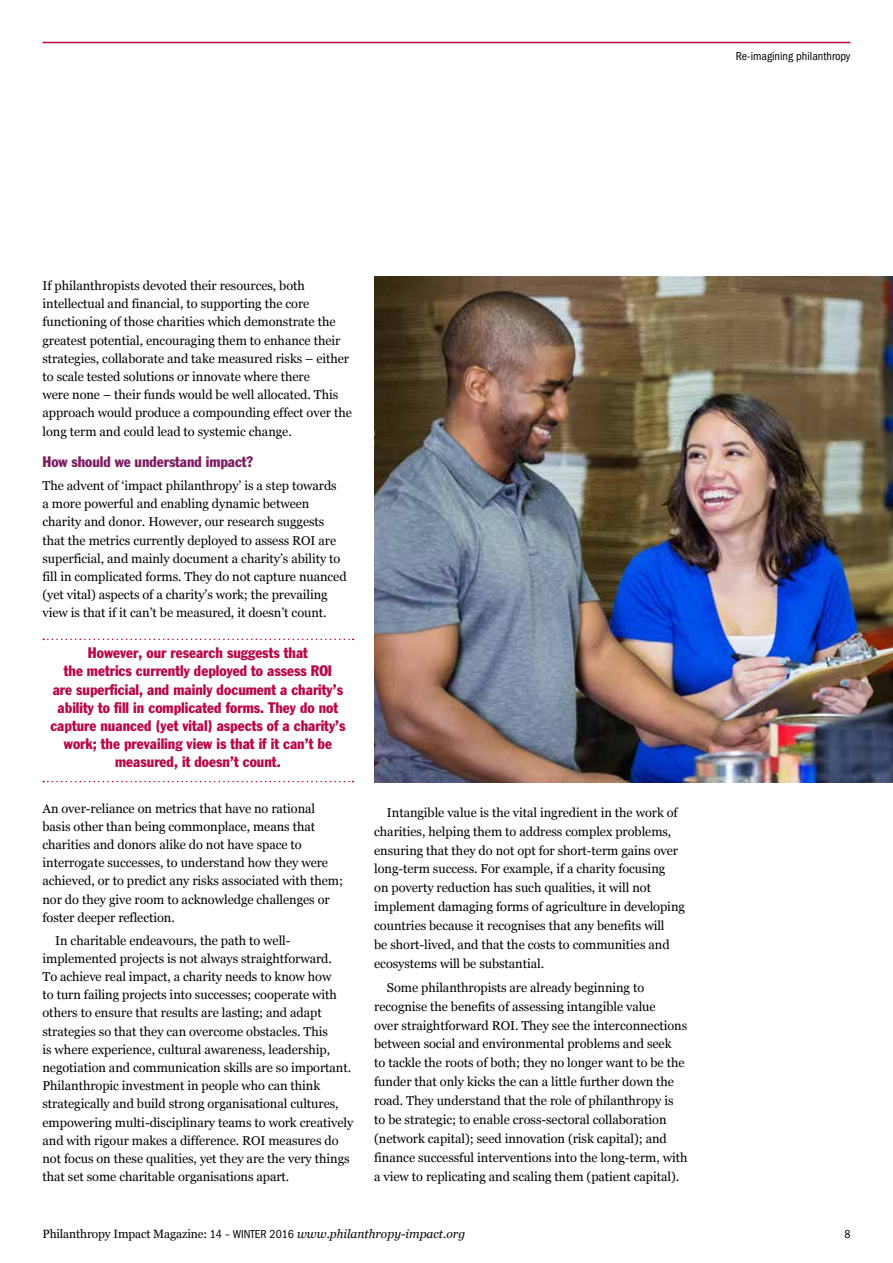
<style>
.page{position:relative;width:893px;height:1263px;background:#fff}
.page>*{position:absolute;margin:0;border:0;box-sizing:border-box;transform-origin:0 0}
.t1{font:condensed 15px/18.1px "Franklin Gothic";color:#b90748;text-align:center}
.t2{font:condensed 15px "Franklin Gothic";letter-spacing:-.005em;color:#7c1e62}
.t3{font:12.75px/18.1px "Georgia";letter-spacing:-.005em;color:#000}
.t4{font:12px "Georgia";letter-spacing:-.01em;color:#000}
.t5{font:condensed 12px "ITC Franklin Gothic Std";color:#000}
.s1{font-family:"ITC Franklin Gothic Std";font-stretch:condensed}
.s2{font-style:italic}
</style>
<div class="page">
<hr style="left:43px;top:42px;width:807px;height:1px;background:#b90748">
<svg style="left:43px;top:639px;width:311px;height:1px"></svg>
<svg style="left:43px;top:781px;width:311px;height:1px"></svg>
<img style="left:374px;top:277px;width:519px;height:505px">
<p class="t5" style="left:736px;top:49px;width:116px">Re-imagining philanthropy</p>
<p class="t3" style="left:43px;top:277px;width:311px">If philanthropists devoted their resources, both intellectual and financial, to supporting the core functioning of those charities which demonstrate the greatest potential, encouraging them to enhance their strategies, collaborate and take measured risks – either to scale tested solutions or innovate where there<br>were none – their funds would be well allocated. This approach would produce a compounding effect over the long term and could lead to systemic change.</p>
<p class="t2" style="left:43px;top:453px;width:212px">How should we understand impact?</p>
<p class="t3" style="left:43px;top:477px;width:306px">The advent of ‘impact philanthropy’ is a step towards<br>a more powerful and enabling dynamic between charity and donor. However, our research suggests that the metrics currently deployed to assess ROI are superficial, and mainly document a charity’s ability to fill in complicated forms. They do not capture nuanced (yet vital) aspects of a charity’s work; the prevailing view is that if it can’t be measured, it doesn’t count.</p>
<p class="t1" style="left:50px;top:644px;width:297px">However, our research suggests that<br>the metrics currently deployed to assess ROI<br>are superficial, and mainly document a charity’s ability to fill in complicated forms. They do not capture nuanced (yet vital) aspects of a charity’s work; the prevailing view is that if it can’t be measured, it doesn’t count.</p>
<p class="t3" style="left:43px;top:799px;width:302px">An over-reliance on metrics that have no rational basis other than being commonplace, means that charities and donors alike do not have space to interrogate successes, to understand how they were achieved, or to predict any risks associated with them; nor do they give room to acknowledge challenges or foster deeper reflection.</p>
<p class="t3" style="left:43px;top:931px;width:312px;text-indent:13px">In charitable endeavours, the path to well&shy;implemented projects is not always straightforward.<br>To achieve real impact, a charity needs to know how<br>to turn failing projects into successes; cooperate with others to ensure that results are lasting; and adapt strategies so that they can overcome obstacles. This<br>is where experience, cultural awareness, leadership, negotiation and communication skills are so important.<br>Philanthropic investment in people who can think strategically and build strong organisational cultures, empowering multi-disciplinary teams to work creatively and with rigour makes a difference. ROI measures do not focus on these qualities, yet they are the very things that set some charitable organisations apart.</p>
<p class="t3" style="left:374px;top:803px;width:312px;line-height:18.9px;text-indent:13px">Intangible value is the vital ingredient in the work of charities, helping them to address complex problems, ensuring that they do not opt for short-term gains over long-term success. For example, if a charity focusing<br>on poverty reduction has such qualities, it will not implement damaging forms of agriculture in developing countries because it recognises that any benefits will<br>be short-lived, and that the costs to communities and ecosystems will be substantial.</p>
<p class="t3" style="left:374px;top:978px;width:315px;line-height:18.9px;text-indent:13px">Some philanthropists are already beginning to recognise the benefits of assessing intangible value<br>over straightforward ROI. They see the interconnections between social and environmental problems and seek<br>to tackle the roots of both; they no longer want to be the funder that only kicks the can a little further down the road. They understand that the role of philanthropy is to be strategic; to enable cross-sectoral collaboration (network capital); seed innovation (risk capital); and finance successful interventions into the long-term, with a view to replicating and scaling them (patient capital).</p>
<p class="t4" style="left:43px;top:1227px;width:424px">Philanthropy Impact Magazine: <span class="s1">14 – WINTER 2016</span> <span class="s2">www.philanthropy-impact.org</span></p>
<p class="t5" style="left:844px;top:1227px;width:8px">8</p>
</div>
